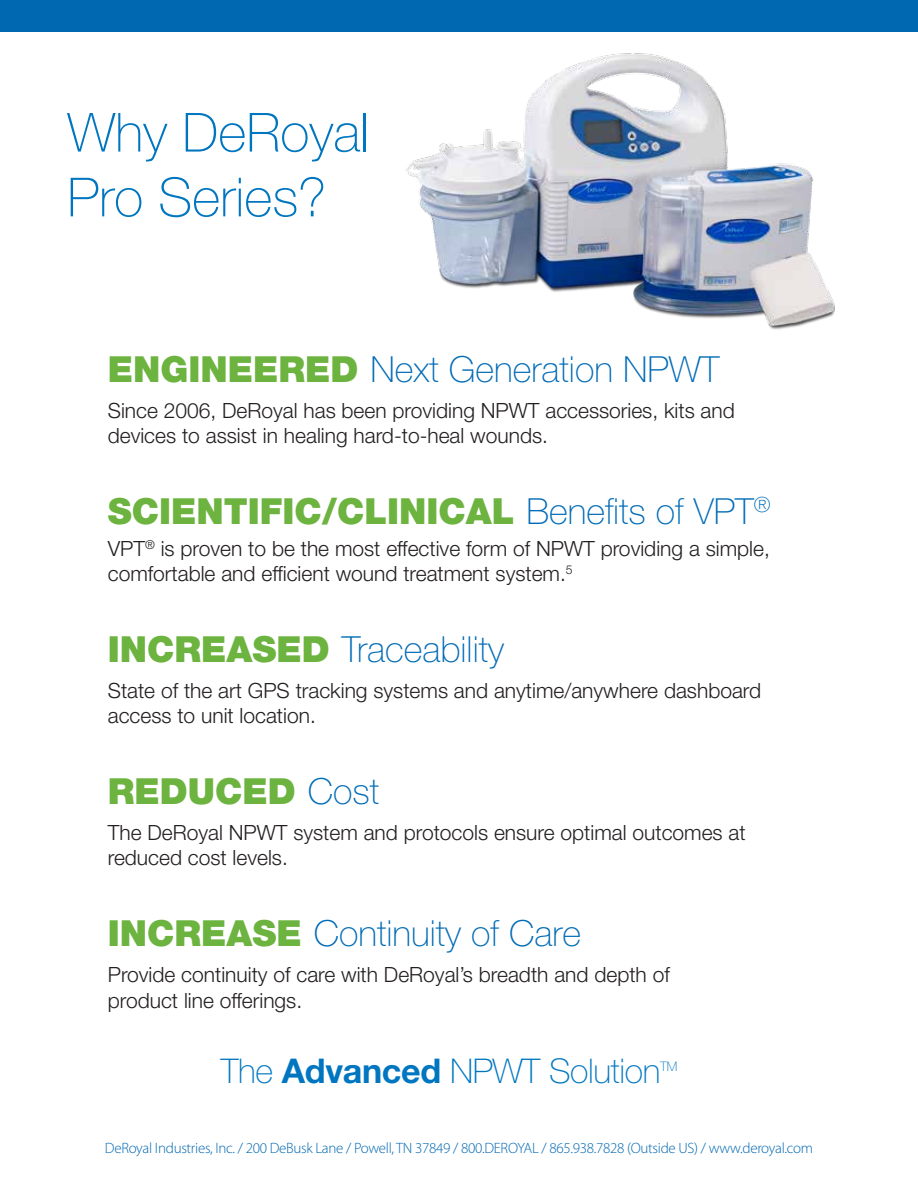
<style>
.page{position:relative;width:918px;height:1188px;background:#fff}
.page>*{position:absolute;margin:0;border:0;box-sizing:border-box;transform-origin:0 0}
.t1{font:100 54px/64.8px "Helvetica Neue LT Std";color:#0076c0}
.t2{font:100 36px "Helvetica Neue LT Std";color:#006bb6}
.t3{font:900 36px "Helvetica Neue LT Std";color:#6cb33f}
.t4{font:100 34.05px "Helvetica Neue LT Std";letter-spacing:-.01em;color:#0076c0}
.t5{font:300 21px/25.2px "Helvetica Neue LT Std";color:#231f20}
.t6{font:300 15px "Myriad Pro";letter-spacing:-.02em;color:#0067b1}
.t7{font:100 13.05px "Helvetica Neue LT Std";color:#0076c0}
.s1{font-weight:900;color:#6cb33f}
.s2{font-weight:100;color:#006bb6}
.s3{font-weight:700}
</style>
<div class="page">
<div style="left:0;top:0;width:918px;height:31px;background:#0067b1"></div>
<img style="left:405px;top:53px;width:430px;height:277px">
<h1 class="t1" style="left:67px;top:100px;width:304px">Why DeRoyal<br>Pro Series?</h1>
<h2 class="t2" style="left:108px;top:348px;width:613px"><span class="s1">ENGINEERED</span> Next Generation NPWT</h2>
<p class="t5" style="left:108px;top:397px;width:629px">Since 2006, DeRoyal has been providing NPWT accessories, kits and devices to assist in healing hard-to-heal wounds.</p>
<h2 class="t3" style="left:108px;top:490px;width:664px">SCIENTIFIC/CLINICAL <span class="s2">Benefits of VPT</span><sup>®</sup></h2>
<p class="t5" style="left:108px;top:535px;width:664px">VPT<sup>®</sup> is proven to be the most effective form of NPWT providing a simple, comfortable and efficient wound treatment system.<sup>5</sup></p>
<h2 class="t2" style="left:108px;top:629px;width:398px"><span class="s1">INCREASED</span> Traceability</h2>
<p class="t5" style="left:108px;top:678px;width:655px">State of the art GPS tracking systems and anytime/anywhere dashboard access to unit location.</p>
<h2 class="t3" style="left:108px;top:770px;width:273px">REDUCED <span class="s2">Cost</span></h2>
<p class="t5" style="left:108px;top:820px;width:639px">The DeRoyal NPWT system and protocols ensure optimal outcomes at reduced cost levels.</p>
<h2 class="t2" style="left:108px;top:913px;width:475px"><span class="s1">INCREASE</span> Continuity of Care</h2>
<p class="t5" style="left:108px;top:962px;width:564px">Provide continuity of care with DeRoyal’s breadth and depth of product line offerings.</p>
<h3 class="t4" style="left:221px;top:1051px;width:441px">The <span class="s3">Advanced</span> NPWT Solution</h3>
<p class="t7" style="left:660px;top:1059px;width:19px">TM</p>
<p class="t6" style="left:105px;top:1139px;width:710px">DeRoyal Industries, Inc. / 200 DeBusk Lane / Powell, TN 37849 / 800.DEROYAL / 865.938.7828 (Outside US) / www.deroyal.com</p>
</div>
